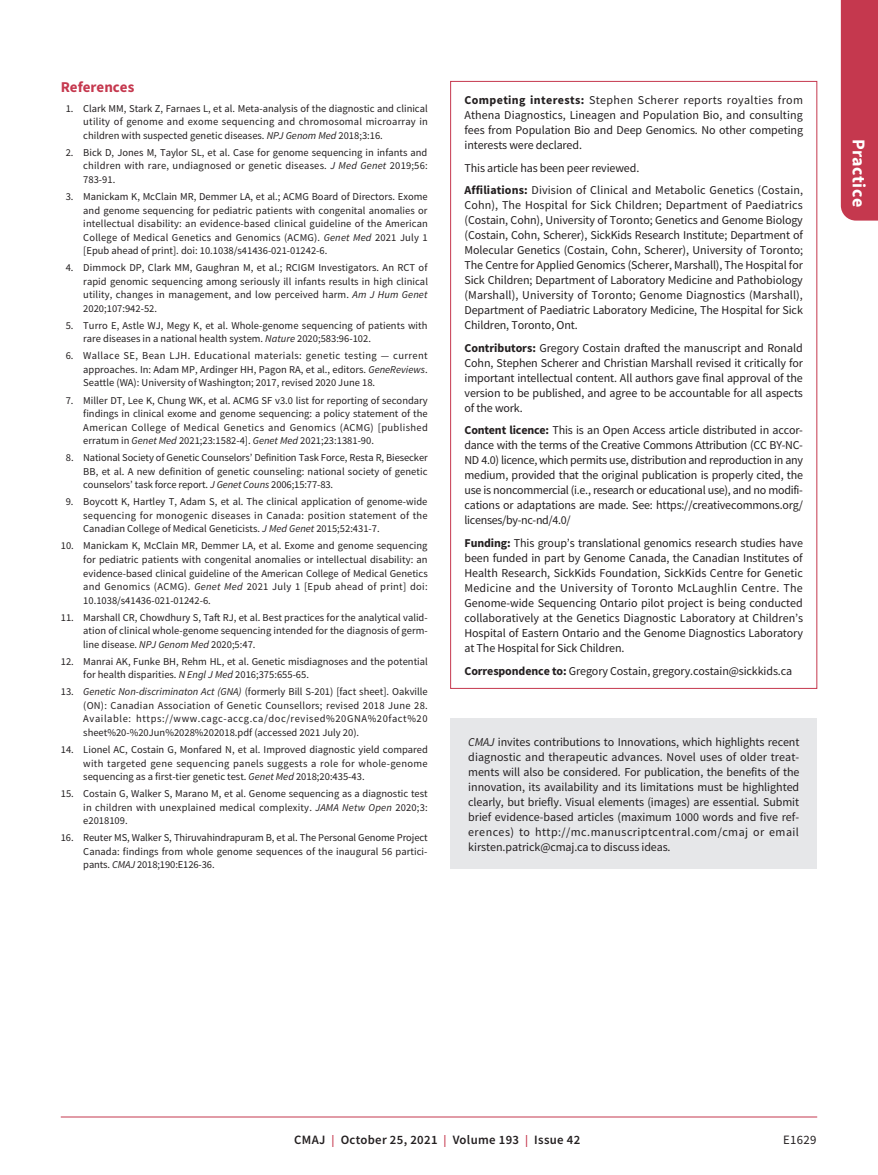
<style>
.page{position:relative;width:878px;height:1175px;background:#fff}
.page>*{position:absolute;margin:0;border:0;box-sizing:border-box;transform-origin:0 0}
.t1{font:700 18px "Source Sans Pro";letter-spacing:.025em;color:#fff}
.t2{font:700 15px "Source Sans Pro";color:#c5384e}
.t3{font:600 12.75px "Source Sans Pro";letter-spacing:.025em;color:#231f20}
.t4{font:12.75px "Source Sans Pro";letter-spacing:.025em;color:#231f20}
.t5{font:12px/15px "Source Sans Pro";letter-spacing:-.01em;color:#231f20;text-align:justify}
.t6{font:12px/22.5px "Source Sans Pro";letter-spacing:.01em;color:#231f20}
.t7{font:10.5px/13.5px "Source Sans Pro";color:#231f20;text-align:justify}
.s1{font-style:italic}
.s2{font-weight:700}
.s3{font-size:12px;color:#c5384e}
</style>
<div class="page">
<div style="left:840px;top:0;width:38px;height:220px;background:#c5384e"></div>
<hr style="left:61px;top:1116px;width:756px;height:1px;background:#c5384e">
<div style="left:450px;top:718px;width:367px;height:150px;background:#e6e7e9"></div>
<h2 class="t2" style="left:61px;top:77px;width:75px">References</h2>
<p class="t7" style="left:83px;top:101px;width:346px;text-indent:-18px">1. Clark MM, Stark Z, Farnaes L, et al. Meta-analysis of the diagnostic and clinical utility of genome and exome sequencing and chromosomal microarray in children with suspected genetic diseases. <span class="s1">NPJ Genom Med</span> 2018;3:16.</p>
<p class="t7" style="left:83px;top:146px;width:346px;text-indent:-18px">2. Bick D, Jones M, Taylor SL, et al. Case for genome sequencing in infants and children with rare, undiagnosed or genetic diseases. <span class="s1">J Med Genet</span> 2019;56:<br>783-91.</p>
<p class="t7" style="left:83px;top:190px;width:346px;text-indent:-18px">3. Manickam K, McClain MR, Demmer LA, et al.; ACMG Board of Directors. Exome and genome sequencing for pediatric patients with congenital anomalies or intellectual disability: an evidence-based clinical guideline of the American College of Medical Genetics and Genomics (ACMG). <span class="s1">Genet Med</span> 2021 July 1 [Epub ahead of print]. doi: 10.1038/s41436-021-01242-6.</p>
<p class="t7" style="left:83px;top:261px;width:346px;text-indent:-18px">4. Dimmock DP, Clark MM, Gaughran M, et al.; RCIGM Investigators. An RCT of rapid genomic sequencing among seriously ill infants results in high clinical utility, changes in management, and low perceived harm. <span class="s1">Am J Hum Genet </span>2020;107:942-52.</p>
<p class="t7" style="left:83px;top:318px;width:346px;text-indent:-18px">5. Turro E, Astle WJ, Megy K, et al. Whole-genome sequencing of patients with rare diseases in a national health system. <span class="s1">Nature</span> 2020;583:96-102.</p>
<p class="t7" style="left:83px;top:349px;width:346px;text-indent:-18px">6. Wallace SE, Bean LJH. Educational materials: genetic testing — current approaches. In: Adam MP, Ardinger HH, Pagon RA, et al., editors. <span class="s1">GeneReviews</span>.<br>Seattle (WA): University of Washington; 2017, revised 2020 June 18.</p>
<p class="t7" style="left:83px;top:393px;width:346px;text-indent:-18px">7. Miller DT, Lee K, Chung WK, et al. ACMG SF v3.0 list for reporting of secondary findings in clinical exome and genome sequencing: a policy statement of the American College of Medical Genetics and Genomics (ACMG) [published erratum in <span class="s1">Genet Med</span> 2021;23:1582-4]. <span class="s1">Genet Med</span> 2021;23:1381-90.</p>
<p class="t7" style="left:83px;top:451px;width:346px;text-indent:-17px">8. National Society of Genetic Counselors’ Definition Task Force, Resta R, Biesecker BB, et al. A new definition of genetic counseling: national society of genetic counselors’ task force report. <span class="s1">J Genet Couns</span> 2006;15:77-83.</p>
<p class="t7" style="left:83px;top:495px;width:346px;text-indent:-18px">9. Boycott K, Hartley T, Adam S, et al. The clinical application of genome-wide sequencing for monogenic diseases in Canada: position statement of the Canadian College of Medical Geneticists. <span class="s1">J Med Genet</span> 2015;52:431-7.</p>
<p class="t7" style="left:83px;top:539px;width:346px;text-indent:-23px">10. Manickam K, McClain MR, Demmer LA, et al. Exome and genome sequencing for pediatric patients with congenital anomalies or intellectual disability: an evidence-based clinical guideline of the American College of Medical Genetics and Genomics (ACMG). <span class="s1">Genet Med</span> 2021 July 1 [Epub ahead of print] doi:<br>10.1038/s41436-021-01242-6.</p>
<p class="t7" style="left:83px;top:610px;width:346px;text-indent:-23px">11. Marshall CR, Chowdhury S, Taft RJ, et al. Best practices for the analytical valid&shy;ation of clinical whole-genome sequencing intended for the diagnosis of germ&shy;line disease. <span class="s1">NPJ Genom Med</span> 2020;5:47.</p>
<p class="t7" style="left:83px;top:654px;width:346px;text-indent:-23px">12. Manrai AK, Funke BH, Rehm HL, et al. Genetic misdiagnoses and the potential for health disparities. <span class="s1">N Engl J Med</span> 2016;375:655-65.</p>
<p class="t7" style="left:83px;top:685px;width:346px;text-indent:-23px">13. <span class="s1">Genetic Non-discriminaton Act (GNA)</span> (formerly Bill S-201) [fact sheet]. Oakville (ON): Canadian Association of Genetic Counsellors; revised 2018 June 28.<br>Available: https://www.cagc-accg.ca/doc/revised%20GNA%20fact%20 sheet%20-%20Jun%2028%202018.pdf (accessed 2021 July 20).</p>
<p class="t7" style="left:83px;top:742px;width:346px;text-indent:-23px">14. Lionel AC, Costain G, Monfared N, et al. Improved diagnostic yield compared with targeted gene sequencing panels suggests a role for whole-genome sequencing as a first-tier genetic test. <span class="s1">Genet Med</span> 2018;20:435-43.</p>
<p class="t7" style="left:83px;top:787px;width:346px;text-indent:-23px">15. Costain G, Walker S, Marano M, et al. Genome sequencing as a diagnostic test in children with unexplained medical complexity. <span class="s1">JAMA Netw Open</span> 2020;3: e2018109.</p>
<p class="t7" style="left:83px;top:831px;width:346px;text-indent:-23px">16. Reuter MS, Walker S, Thiruvahindrapuram B, et al. The Personal Genome Project Canada: findings from whole genome sequences of the inaugural 56 partici&shy;pants. <span class="s1">CMAJ</span> 2018;190:E126-36.</p>
<p class="t5" style="left:464px;top:93px;width:340px"><span class="s2">Competing interests:</span> Stephen Scherer reports royalties from Athena Diagnostics, Lineagen and Population Bio, and consulting fees from Population Bio and Deep Genomics. No other competing interests were declared.</p>
<p class="t6" style="left:464px;top:156px;width:340px">This article has been peer reviewed.<br><span class="s2">Affiliations:</span> Division of Clinical and Metabolic Genetics (Costain,</p>
<p class="t5" style="left:464px;top:198px;width:340px">Cohn), The Hospital for Sick Children; Department of Paediatrics (Costain, Cohn), University of Toronto; Genetics and Genome Biology (Costain, Cohn, Scherer), SickKids Research Institute; Department of Molecular Genetics (Costain, Cohn, Scherer), University of Toronto; The Centre for Applied Genomics (Scherer, Marshall), The Hospital for Sick Children; Department of Laboratory Medicine and Pathobiology (Marshall), University of Toronto; Genome Diagnostics (Marshall), Department of Paediatric Laboratory Medicine, The Hospital for Sick Children, Toronto, Ont.</p>
<p class="t5" style="left:464px;top:340px;width:340px"><span class="s2">Contributors:</span> Gregory Costain drafted the manuscript and Ronald Cohn, Stephen Scherer and Christian Marshall revised it critically for important intellectual content. All authors gave final approval of the version to be published, and agree to be accountable for all aspects of the work.</p>
<p class="t5" style="left:464px;top:423px;width:340px"><span class="s2">Content licence:</span> This is an Open Access article distributed in accor&shy;dance with the terms of the Creative Commons Attribution (CC BY-NC-ND 4.0) licence, which permits use, distribution and reproduction in any medium, provided that the original publication is properly cited, the use is noncommercial (i.e., research or educational use), and no modifi&shy;cations or adaptations are made. See: https://creativecommons.org/ licenses/by-nc-nd/4.0/</p>
<p class="t5" style="left:464px;top:535px;width:340px"><span class="s2">Funding:</span> This group’s translational genomics research studies have been funded in part by Genome Canada, the Canadian Institutes of Health Research, SickKids Foundation, SickKids Centre for Genetic Medicine and the University of Toronto McLaughlin Centre. The Genome-wide Sequencing Ontario pilot project is being conducted collaboratively at the Genetics Diagnostic Laboratory at Children’s Hospital of Eastern Ontario and the Genome Diagnostics Laboratory at The Hospital for Sick Children.</p>
<p class="t5" style="left:464px;top:663px;width:329px"><span class="s2">Correspondence to:</span> Gregory Costain, gregory.costain@sickkids.ca</p>
<p class="t5" style="left:468px;top:734px;width:332px"><span class="s1">CMAJ</span> invites contributions to Innovations, which highlights recent diagnostic and therapeutic advances. Novel uses of older treat&shy;ments will also be considered. For publication, the benefits of the innovation, its availability and its limitations must be highlighted clearly, but briefly. Visual elements (images) are essential. Submit brief evidence-based articles (maximum 1000 words and five ref&shy;erences) to http://mc.manuscriptcentral.com/cmaj or email kirsten.patrick@cmaj.ca to discuss ideas.</p>
<h1 class="t1" style="left:871px;top:138px;width:70px;rotate:90deg">Practice</h1>
<p class="t3" style="left:294px;top:1131px;width:287px">CMAJ <span class="s3">|</span> October 25, 2021 <span class="s3">|</span> Volume 193 <span class="s3">|</span> Issue 42</p>
<p class="t4" style="left:783px;top:1132px;width:35px">E1629</p>
</div>
